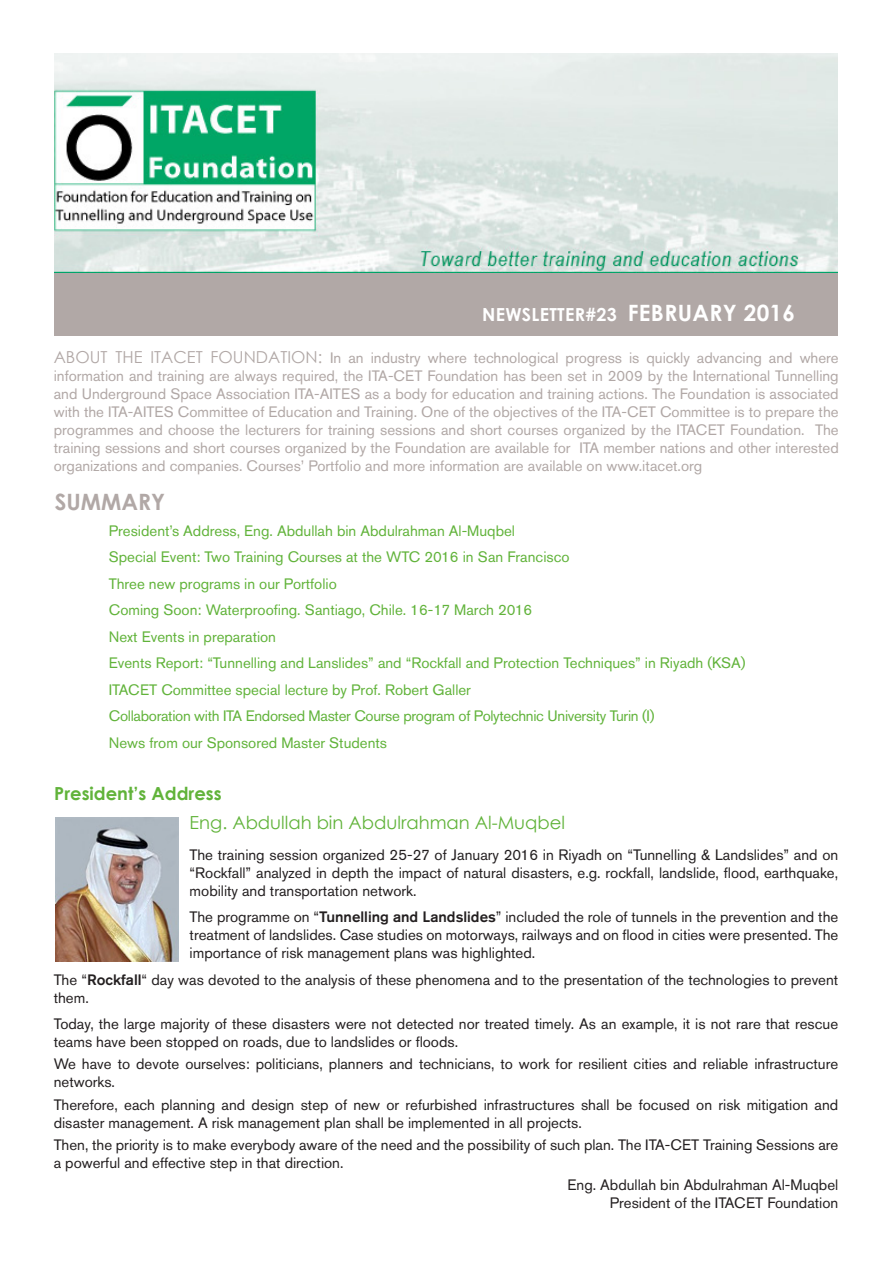
<style>
.page{position:relative;width:893px;height:1263px;background:#fff}
.page>*{position:absolute;margin:0;border:0;box-sizing:border-box;transform-origin:0 0}
.Titre_asrticles{font:700 22.5px "Century Gothic";color:#b1a8a6}
.Titre_asrticles-2{font:18px "Century Gothic";color:#61b33a}
.t1{font:700 18px "Century Gothic";letter-spacing:.015em;color:#fff}
.Titre_asrticles-3{font:700 18px "Century Gothic";color:#61b33a}
.texte_articles{font:15px/18px "Akzidenz Grotesk Std";color:#231f20}
.t2{font:15px/18px "Akzidenz Grotesk Std";color:#b1a8a6;text-align:justify}
.Titre_asrticles-4{font:15px "Akzidenz Grotesk Std";color:#61b33a}
.Titre_asrticles-5{font:15px "Akzidenz Grotesk Std";letter-spacing:-.02em;color:#61b33a}
.s1{font-size:22.5px}
.s2{font-family:"Century Gothic";font-size:16.5px}
.s3{font-weight:500}
</style>
<div class="page">
<div style="left:55px;top:273px;width:783px;height:62px;background:#b1a8a6"></div>
<img style="left:55px;top:54px;width:783px;height:218px">
<img style="left:55px;top:817px;width:124px;height:144px">
<p class="t1" style="left:482px;top:301px;width:314px">NEWSLETTER#23 <span class="s1">FEBRUARY 2016</span></p>
<p class="t2" style="left:54px;top:349px;width:786px"><span class="s2">ABOUT THE ITACET FOUNDATION:</span> In an industry where technological progress is quickly advancing and where information and training are always required, the ITA-CET Foundation has been set in 2009 by the International Tunnelling and Underground Space Association ITA-AITES as a body for education and training actions. The Foundation is associated with the ITA-AITES Committee of Education and Training. One of the objectives of the ITA-CET Committee is to prepare the programmes and choose the lecturers for training sessions and short courses organized by the ITACET Foundation. The training sessions and short courses organized by the Foundation are available for ITA member nations and other interested organizations and companies. Courses’ Portfolio and more information are available on www.itacet.org</p>
<p class="Titre_asrticles" style="left:55px;top:485px;width:112px">SUMMARY</p>
<p class="Titre_asrticles-4" style="left:109px;top:522px;width:408px">President’s Address, Eng. Abdullah bin Abdulrahman Al-Muqbel</p>
<p class="Titre_asrticles-4" style="left:109px;top:548px;width:462px">Special Event: Two Training Courses at the WTC 2016 in San Francisco</p>
<p class="Titre_asrticles-4" style="left:109px;top:575px;width:229px">Three new programs in our Portfolio</p>
<p class="Titre_asrticles-4" style="left:109px;top:601px;width:425px">Coming Soon: Waterproofing. Santiago, Chile. 16-17 March 2016</p>
<p class="Titre_asrticles-4" style="left:109px;top:628px;width:169px">Next Events in preparation</p>
<p class="Titre_asrticles-4" style="left:109px;top:654px;width:638px">Events Report: “Tunnelling and Lanslides” and “Rockfall and Protection Techniques” in Riyadh (KSA)</p>
<p class="Titre_asrticles-4" style="left:109px;top:681px;width:364px">ITACET Committee special lecture by Prof. Robert Galler</p>
<p class="Titre_asrticles-5" style="left:109px;top:707px;width:547px">Collaboration with ITA Endorsed Master Course program of Polytechnic University Turin (I)</p>
<p class="Titre_asrticles-4" style="left:109px;top:734px;width:280px">News from our Sponsored Master Students</p>
<p class="Titre_asrticles-3" style="left:54px;top:780px;width:169px">President’s Address</p>
<p class="Titre_asrticles-2" style="left:190px;top:810px;width:377px">Eng. Abdullah bin Abdulrahman Al-Muqbel</p>
<p class="texte_articles" style="left:190px;top:845px;width:650px;text-align:justify">The training session organized 25-27 of January 2016 in Riyadh on “Tunnelling &amp; Landslides” and on “Rockfall” analyzed in depth the impact of natural disasters, e.g. rockfall, landslide, flood, earthquake, mobility and transportation network.</p>
<p class="texte_articles" style="left:190px;top:908px;width:650px;text-align:justify">The programme on “<span class="s3">Tunnelling and Landslides</span>” included the role of tunnels in the prevention and the treatment of landslides. Case studies on motorways, railways and on flood in cities were presented. The importance of risk management plans was highlighted.</p>
<p class="texte_articles" style="left:54px;top:970px;width:786px">The “<span class="s3">Rockfall</span>“ day was devoted to the analysis of these phenomena and to the presentation of the technologies to prevent them.</p>
<p class="texte_articles" style="left:54px;top:1015px;width:786px">Today, the large majority of these disasters were not detected nor treated timely. As an example, it is not rare that rescue teams have been stopped on roads, due to landslides or floods.</p>
<p class="texte_articles" style="left:54px;top:1055px;width:786px">We have to devote ourselves: politicians, planners and technicians, to work for resilient cities and reliable infrastructure networks.</p>
<p class="texte_articles" style="left:54px;top:1095px;width:786px">Therefore, each planning and design step of new or refurbished infrastructures shall be focused on risk mitigation and disaster management. A risk management plan shall be implemented in all projects.</p>
<p class="texte_articles" style="left:54px;top:1136px;width:786px">Then, the priority is to make everybody aware of the need and the possibility of such plan. The ITA-CET Training Sessions are a powerful and effective step in that direction.</p>
<p class="texte_articles" style="left:567px;top:1176px;width:272px">Eng. Abdullah bin Abdulrahman Al-Muqbel</p>
<p class="texte_articles" style="left:610px;top:1194px;width:230px">President of the ITACET Foundation</p>
</div>
